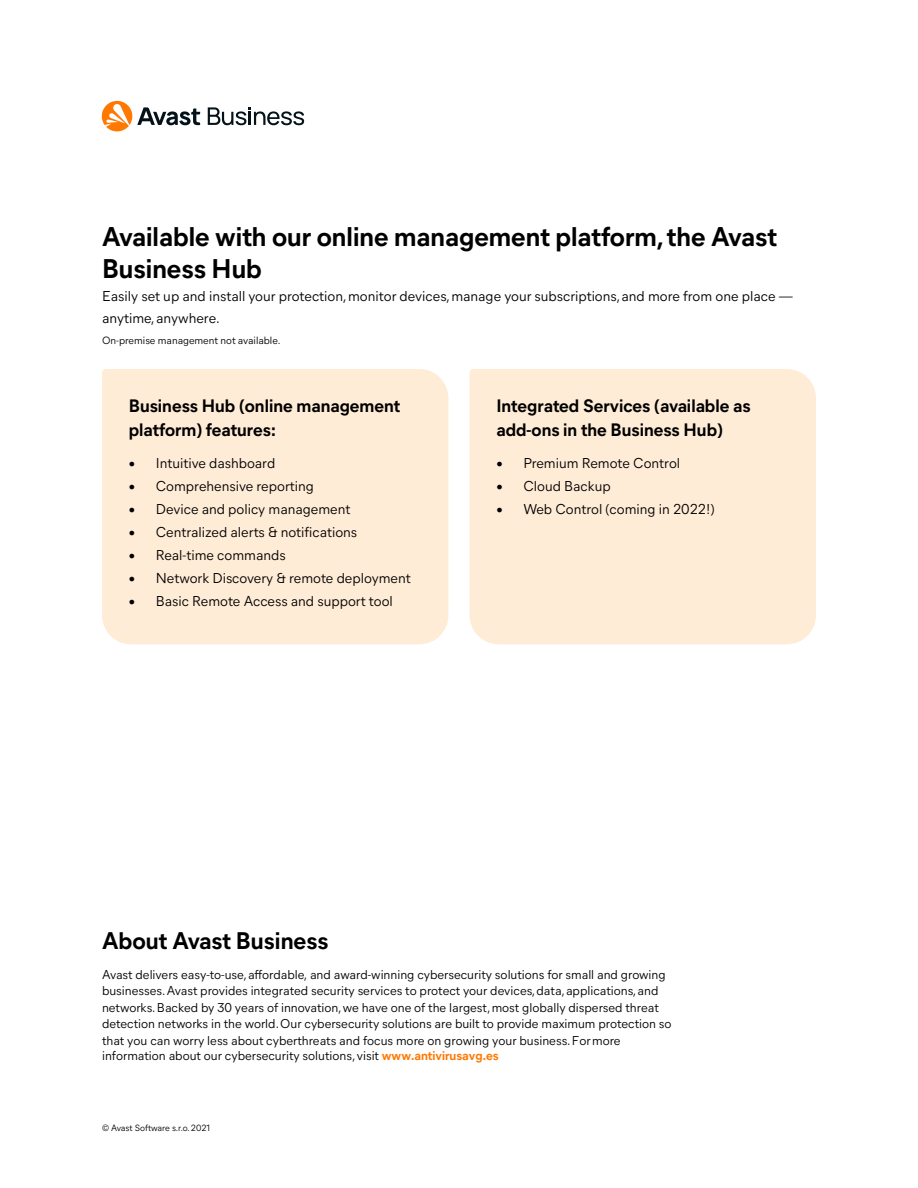
<style>
.page{position:relative;width:918px;height:1188px;background:#fff}
.page>*{position:absolute;margin:0;border:0;box-sizing:border-box;transform-origin:0 0}
.t1{font:700 27px/32.4px "Mier B03";color:#000}
.t2{font:700 24px "Mier B03";color:#000}
.t3{font:700 18px/24px "Mier B03";color:#000}
.t4{font:14.25px/22.5px "Mier B03";color:#000}
.t5{font:12.75px/16.4px "Mier B03";color:#000}
.t6{font:10.5px "Mier B03";color:#000}
.t7{font:9px "Mier B03";color:#000}
.s1{font-weight:700;color:#ff7800}
.s2{font-family:"Mier B";font-weight:700;color:#ff7800}
</style>
<div class="page">
<div style="left:102px;top:369px;width:347px;height:276px;background:#ffecd6"></div>
<div style="left:469px;top:369px;width:347px;height:276px;background:#ffecd6"></div>
<svg style="left:208px;top:107px;width:96px;height:18px"></svg>
<svg style="left:102px;top:101px;width:98px;height:30px"></svg>
<h1 class="t1" style="left:102px;top:218px;width:676px">Available with our online management platform, the Avast<br>Business Hub</h1>
<p class="t4" style="left:102px;top:283px;width:692px">Easily set up and install your protection, monitor devices, manage your subscriptions, and more from one place — anytime, anywhere.</p>
<p class="t6" style="left:102px;top:333px;width:180px">On-premise management not available.</p>
<h3 class="t3" style="left:129px;top:393px;width:273px">Business Hub (online management platform) features:</h3>
<p class="t4" style="left:129px;top:450px;width:148px">• Intuitive dashboard</p>
<p class="t4" style="left:129px;top:473px;width:187px">• Comprehensive reporting</p>
<p class="t4" style="left:129px;top:496px;width:223px">• Device and policy management</p>
<p class="t4" style="left:129px;top:519px;width:230px">• Centralized alerts &amp; notifications</p>
<p class="t4" style="left:129px;top:542px;width:158px">• Real-time commands</p>
<p class="t4" style="left:129px;top:565px;width:283px">• Network Discovery &amp; remote deployment</p>
<p class="t4" style="left:129px;top:588px;width:266px">• Basic Remote Access and support tool</p>
<h3 class="t3" style="left:496px;top:393px;width:256px">Integrated Services (available as add-ons in the Business Hub)</h3>
<p class="t4" style="left:496px;top:450px;width:185px">• Premium Remote Control</p>
<p class="t4" style="left:496px;top:473px;width:116px">• Cloud Backup</p>
<p class="t4" style="left:496px;top:496px;width:220px">• Web Control (coming in 2022!)</p>
<h2 class="t2" style="left:102px;top:923px;width:228px">About Avast Business</h2>
<p class="t5" style="left:102px;top:965px;width:571px">Avast delivers easy-to-use, affordable, and award-winning cybersecurity solutions for small and growing businesses. Avast provides integrated security services to protect your devices, data, applications, and networks. Backed by 30 years of innovation, we have one of the largest, most globally dispersed threat detection networks in the world. Our cybersecurity solutions are built to provide maximum protection so that you can worry less about cyberthreats and focus more on growing your business. For more information about our cybersecurity solutions, visit <span class="s1">www.</span><span class="s2">antivirusavg.es</span></p>
<p class="t7" style="left:102px;top:1121px;width:110px">© Avast Software s.r.o. 2021</p>
</div>
